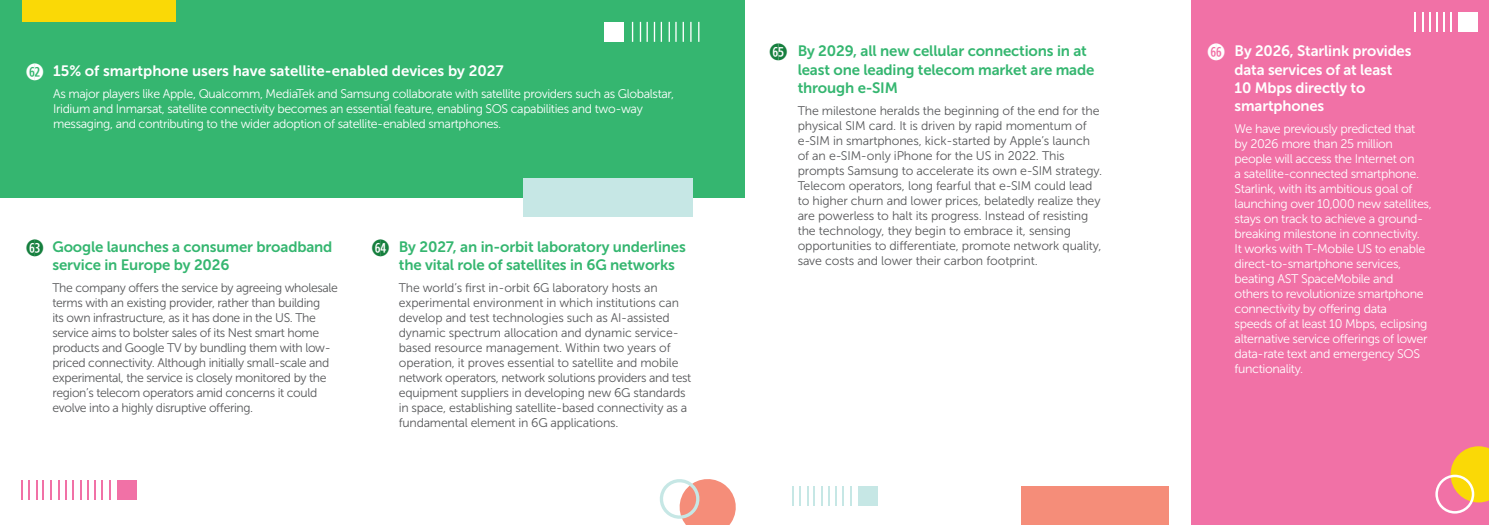
<style>
.page{position:relative;width:1489px;height:525px;background:#fff}
.page>*{position:absolute;margin:0;border:0;box-sizing:border-box;transform-origin:0 0}
.t1{font:700 22.5px "Combi Numerals";color:#167f3e}
.t2{font:700 22.5px "Combi Numerals";color:#fff}
.t3{font:15px/18px "Museo Sans 700";letter-spacing:-.01em;color:#35b670}
.t4{font:15px/18px "Museo Sans 700";letter-spacing:-.01em;color:#fff}
.t5{font:12.5px/15px "Museo Sans 300";letter-spacing:-.01em;color:#57585a}
.t6{font:12.5px/15px "Museo Sans 300";letter-spacing:-.03em;color:#fff}
.t7{font:12.5px/15px "Museo Sans 300";letter-spacing:-.03em;color:#57585a}
</style>
<div class="page">
<div style="left:0;top:0;width:744px;height:197px;background:#35b670"></div>
<div style="left:1191px;top:0;width:297px;height:524px;background:#f171a6"></div>
<svg style="left:1450px;top:446px;width:38px;height:56px"></svg>
<div style="left:1435px;top:474px;width:38px;height:39px;border:2px solid #fff;border-radius:50%"></div>
<svg style="left:792px;top:486px;width:1px;height:20px"></svg>
<svg style="left:813px;top:486px;width:1px;height:20px"></svg>
<svg style="left:821px;top:486px;width:1px;height:20px"></svg>
<hr style="left:806px;top:486px;width:2px;height:20px;background:#c6e7e5">
<svg style="left:799px;top:486px;width:1px;height:20px"></svg>
<svg style="left:842px;top:486px;width:1px;height:20px"></svg>
<svg style="left:850px;top:486px;width:1px;height:20px"></svg>
<hr style="left:835px;top:486px;width:2px;height:20px;background:#c6e7e5">
<svg style="left:828px;top:486px;width:1px;height:20px"></svg>
<div style="left:857px;top:486px;width:20px;height:20px;background:#c6e7e5"></div>
<hr style="left:1413px;top:12px;width:2px;height:20px;background:#fff">
<hr style="left:1421px;top:12px;width:2px;height:20px;background:#fff">
<svg style="left:1450px;top:12px;width:1px;height:20px"></svg>
<hr style="left:1435px;top:12px;width:2px;height:20px;background:#fff">
<div style="left:1458px;top:12px;width:20px;height:20px;background:#fff"></div>
<div style="left:1020px;top:486px;width:148px;height:38px;background:#f58d79"></div>
<div style="left:523px;top:178px;width:169px;height:38px;background:#c6e7e5"></div>
<svg style="left:698px;top:22px;width:1px;height:20px"></svg>
<svg style="left:690px;top:22px;width:1px;height:20px"></svg>
<hr style="left:668px;top:22px;width:2px;height:20px;background:#fff">
<hr style="left:660px;top:22px;width:2px;height:20px;background:#fff">
<svg style="left:675px;top:22px;width:1px;height:20px"></svg>
<hr style="left:682px;top:22px;width:2px;height:20px;background:#fff">
<hr style="left:639px;top:22px;width:2px;height:20px;background:#fff">
<svg style="left:632px;top:22px;width:1px;height:20px"></svg>
<hr style="left:646px;top:22px;width:2px;height:20px;background:#fff">
<hr style="left:653px;top:22px;width:2px;height:20px;background:#fff">
<div style="left:604px;top:22px;width:20px;height:20px;background:#fff"></div>
<div style="left:22px;top:0;width:154px;height:22px;background:#fad906"></div>
<svg style="left:659px;top:479px;width:77px;height:45px"></svg>
<svg style="left:22px;top:480px;width:1px;height:19px"></svg>
<svg style="left:43px;top:480px;width:1px;height:19px"></svg>
<svg style="left:51px;top:480px;width:1px;height:19px"></svg>
<svg style="left:36px;top:480px;width:1px;height:19px"></svg>
<svg style="left:29px;top:480px;width:1px;height:19px"></svg>
<hr style="left:72px;top:479px;width:2px;height:20px;background:#f171a6">
<svg style="left:80px;top:480px;width:1px;height:19px"></svg>
<hr style="left:65px;top:479px;width:2px;height:20px;background:#f171a6">
<hr style="left:58px;top:479px;width:2px;height:20px;background:#f171a6">
<svg style="left:101px;top:480px;width:1px;height:19px"></svg>
<svg style="left:109px;top:480px;width:1px;height:19px"></svg>
<hr style="left:94px;top:479px;width:2px;height:20px;background:#f171a6">
<svg style="left:87px;top:480px;width:1px;height:19px"></svg>
<div style="left:117px;top:479px;width:19px;height:20px;background:#f171a6"></div>
<p class="t2" style="left:26px;top:63px;width:20px">6@</p>
<p class="t4" style="left:53px;top:62px;width:452px">15% of smartphone users have satellite-enabled devices by 2027</p>
<p class="t6" style="left:53px;top:86px;width:622px">As major players like Apple, Qualcomm, MediaTek and Samsung collaborate with satellite providers such as Globalstar,<br>Iridium and Inmarsat, satellite connectivity becomes an essential feature, enabling SOS capabilities and two-way messaging, and contributing to the wider adoption of satellite-enabled smartphones.</p>
<p class="t1" style="left:26px;top:239px;width:20px">6#</p>
<p class="t3" style="left:52px;top:237px;width:281px">Google launches a consumer broadband</p>
<p class="t1" style="left:371px;top:239px;width:20px">6$</p>
<p class="t3" style="left:52px;top:255px;width:179px">service in Europe by 2026</p>
<p class="t7" style="left:52px;top:280px;width:287px">The company offers the service by agreeing wholesale terms with an existing provider, rather than building<br>its own infrastructure, as it has done in the US. The service aims to bolster sales of its Nest smart home products and Google TV by bundling them with low&shy;priced connectivity. Although initially small-scale and experimental, the service is closely monitored by the region’s telecom operators amid concerns it could evolve into a highly disruptive offering.</p>
<p class="t3" style="left:399px;top:237px;width:288px">By 2027, an in-orbit laboratory underlines the vital role of satellites in 6G networks</p>
<p class="t5" style="left:399px;top:280px;width:294px">The world’s first in-orbit 6G laboratory hosts an experimental environment in which institutions can develop and test technologies such as AI-assisted dynamic spectrum allocation and dynamic service&shy;based resource management. Within two years of operation, it proves essential to satellite and mobile network operators, network solutions providers and test equipment suppliers in developing new 6G standards in space, establishing satellite-based connectivity as a fundamental element in 6G applications.</p>
<p class="t1" style="left:769px;top:44px;width:20px">6%</p>
<p class="t4" style="left:1234px;top:42px;width:178px">By 2026, Starlink provides data services of at least<br>10 Mbps directly to smartphones</p>
<p class="t6" style="left:1234px;top:121px;width:199px">We have previously predicted that<br>by 2026 more than 25 million people will access the Internet on<br>a satellite-connected smartphone.<br>Starlink, with its ambitious goal of launching over 10,000 new satellites, stays on track to achieve a ground&shy;breaking milestone in connectivity.<br>It works with T-Mobile US to enable direct-to-smartphone services, beating AST SpaceMobile and<br>others to revolutionize smartphone connectivity by offering data<br>speeds of at least 10 Mbps, eclipsing alternative service offerings of lower data-rate text and emergency SOS functionality.</p>
<p class="t2" style="left:1206px;top:44px;width:20px">6^</p>
<p class="t3" style="left:797px;top:42px;width:298px">By 2029, all new cellular connections in at least one leading telecom market are made through e-SIM</p>
<p class="t5" style="left:797px;top:103px;width:306px">The milestone heralds the beginning of the end for the physical SIM card. It is driven by rapid momentum of e-SIM in smartphones, kick-started by Apple’s launch of an e-SIM-only iPhone for the US in 2022. This prompts Samsung to accelerate its own e-SIM strategy.<br>Telecom operators, long fearful that e-SIM could lead to higher churn and lower prices, belatedly realize they are powerless to halt its progress. Instead of resisting the technology, they begin to embrace it, sensing opportunities to differentiate, promote network quality, save costs and lower their carbon footprint.</p>
</div>
